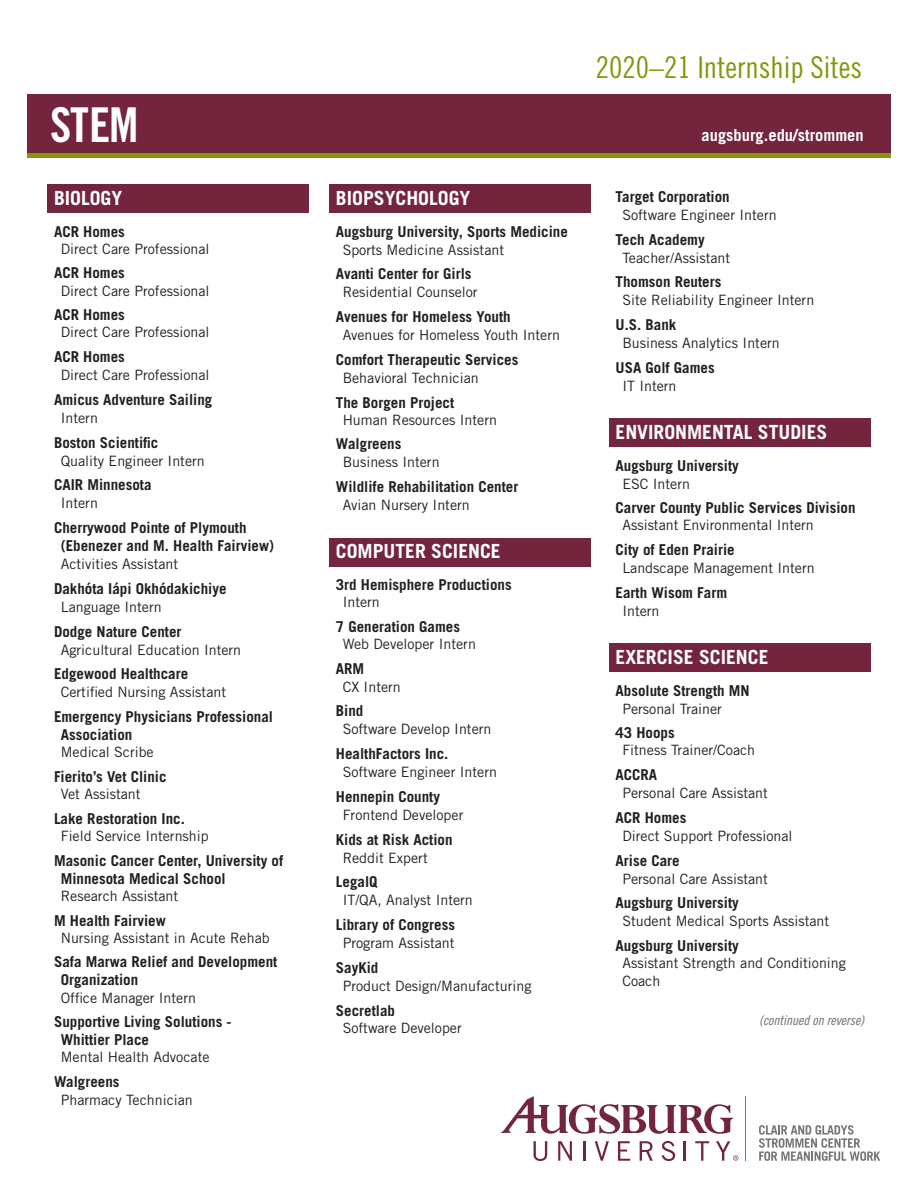
<style>
.page{position:relative;width:918px;height:1188px;background:#fff}
.page>*{position:absolute;margin:0;border:0;box-sizing:border-box;transform-origin:0 0}
.t1{font:48px "Trade Gothic LT Std Bd Cn 20";color:#fff}
.t2{font:30px "Trade Gothic LT Std Cn 18";color:#81980d}
.t3{font:700 19.5px "Trade Gothic LT Std";color:#fff}
.t4{font:700 16.5px "Trade Gothic LT Std";color:#fff}
.t5{font:700 15px/18px "Trade Gothic LT Std";color:#231f20}
.t6{font:14.25px/18px "Trade Gothic LT Std";color:#231f20}
.t7{font:13.5px "Trade Gothic LT Std Cn 18 Obl";color:#6c6d70}
</style>
<div class="page">
<div style="left:27px;top:94px;width:864px;height:59px;background:#74253d"></div>
<div style="left:47px;top:184px;width:262px;height:29px;background:#74253d"></div>
<div style="left:329px;top:184px;width:262px;height:29px;background:#74253d"></div>
<div style="left:329px;top:538px;width:262px;height:28px;background:#74253d"></div>
<div style="left:609px;top:418px;width:262px;height:29px;background:#74253d"></div>
<div style="left:609px;top:643px;width:262px;height:29px;background:#74253d"></div>
<hr style="left:27px;top:154px;width:864px;height:4px;background:#81980d">
<svg style="left:534px;top:1141px;width:13px;height:20px"></svg>
<svg style="left:558px;top:1141px;width:14px;height:20px"></svg>
<hr style="left:583px;top:1141px;width:2px;height:20px;background:#73253e">
<svg style="left:595px;top:1141px;width:14px;height:20px"></svg>
<svg style="left:618px;top:1141px;width:12px;height:20px"></svg>
<svg style="left:640px;top:1141px;width:13px;height:20px"></svg>
<svg style="left:662px;top:1141px;width:13px;height:20px"></svg>
<hr style="left:684px;top:1141px;width:2px;height:20px;background:#73253e">
<svg style="left:695px;top:1141px;width:14px;height:20px"></svg>
<svg style="left:501px;top:1096px;width:232px;height:38px"></svg>
<hr style="left:746px;top:1096px;width:1px;height:65px;background:#757679">
<svg style="left:759px;top:1125px;width:121px;height:36px"></svg>
<svg style="left:716px;top:1141px;width:22px;height:20px"></svg>
<p class="t1" style="left:50px;top:95px;width:90px">STEM</p>
<p class="t3" style="left:54px;top:186px;width:70px">BIOLOGY</p>
<p class="t5" style="left:54px;top:222px;width:72px">ACR Homes</p>
<p class="t6" style="left:61px;top:239px;width:150px">Direct Care Professional</p>
<p class="t5" style="left:54px;top:264px;width:72px">ACR Homes</p>
<p class="t6" style="left:61px;top:281px;width:150px">Direct Care Professional</p>
<p class="t5" style="left:54px;top:306px;width:72px">ACR Homes</p>
<p class="t6" style="left:61px;top:323px;width:150px">Direct Care Professional</p>
<p class="t5" style="left:54px;top:348px;width:72px">ACR Homes</p>
<p class="t6" style="left:61px;top:366px;width:150px">Direct Care Professional</p>
<p class="t5" style="left:54px;top:390px;width:160px">Amicus Adventure Sailing</p>
<p class="t6" style="left:61px;top:409px;width:39px">Intern</p>
<p class="t5" style="left:54px;top:433px;width:106px">Boston Scientific</p>
<p class="t6" style="left:61px;top:451px;width:146px">Quality Engineer Intern</p>
<p class="t5" style="left:54px;top:476px;width:99px">CAIR Minnesota</p>
<p class="t6" style="left:61px;top:494px;width:39px">Intern</p>
<p class="t5" style="left:61px;top:519px;width:215px;text-indent:-7px">Cherrywood Pointe of Plymouth (Ebenezer and M. Health Fairview)</p>
<p class="t6" style="left:61px;top:555px;width:119px">Activities Assistant</p>
<p class="t5" style="left:54px;top:579px;width:174px">Dakhóta Iápi Okhódakichiye</p>
<p class="t6" style="left:61px;top:598px;width:102px">Language Intern</p>
<p class="t5" style="left:54px;top:622px;width:129px">Dodge Nature Center</p>
<p class="t6" style="left:61px;top:640px;width:182px">Agricultural Education Intern</p>
<p class="t5" style="left:54px;top:665px;width:136px">Edgewood Healthcare</p>
<p class="t6" style="left:61px;top:683px;width:167px">Certified Nursing Assistant</p>
<p class="t5" style="left:61px;top:708px;width:214px;text-indent:-7px">Emergency Physicians Professional<br>Association</p>
<p class="t6" style="left:61px;top:743px;width:95px">Medical Scribe</p>
<p class="t5" style="left:54px;top:767px;width:114px">Fierito’s Vet Clinic</p>
<p class="t6" style="left:61px;top:785px;width:81px">Vet Assistant</p>
<p class="t5" style="left:54px;top:809px;width:132px">Lake Restoration Inc.</p>
<p class="t6" style="left:61px;top:827px;width:150px">Field Service Internship</p>
<p class="t5" style="left:61px;top:851px;width:224px;text-indent:-7px">Masonic Cancer Center, University of<br>Minnesota Medical School</p>
<p class="t6" style="left:61px;top:887px;width:119px">Research Assistant</p>
<p class="t5" style="left:54px;top:911px;width:113px">M Health Fairview</p>
<p class="t6" style="left:61px;top:928px;width:210px">Nursing Assistant in Acute Rehab</p>
<p class="t5" style="left:61px;top:953px;width:218px;text-indent:-7px">Safa Marwa Relief and Development<br>Organization</p>
<p class="t6" style="left:61px;top:988px;width:137px">Office Manager Intern</p>
<p class="t5" style="left:61px;top:1013px;width:172px;text-indent:-7px">Supportive Living Solutions -<br>Whittier Place</p>
<p class="t6" style="left:61px;top:1048px;width:150px">Mental Health Advocate</p>
<p class="t5" style="left:54px;top:1073px;width:67px">Walgreens</p>
<p class="t6" style="left:61px;top:1091px;width:134px">Pharmacy Technician</p>
<p class="t3" style="left:336px;top:186px;width:136px">BIOPSYCHOLOGY</p>
<p class="t5" style="left:336px;top:222px;width:233px">Augsburg University, Sports Medicine</p>
<p class="t6" style="left:343px;top:240px;width:163px">Sports Medicine Assistant</p>
<p class="t5" style="left:336px;top:265px;width:137px">Avanti Center for Girls</p>
<p class="t6" style="left:343px;top:283px;width:136px">Residential Counselor</p>
<p class="t5" style="left:336px;top:308px;width:176px">Avenues for Homeless Youth</p>
<p class="t6" style="left:343px;top:326px;width:219px">Avenues for Homeless Youth Intern</p>
<p class="t5" style="left:336px;top:350px;width:184px">Comfort Therapeutic Services</p>
<p class="t6" style="left:343px;top:369px;width:138px">Behavioral Technician</p>
<p class="t5" style="left:336px;top:393px;width:120px">The Borgen Project</p>
<p class="t6" style="left:343px;top:410px;width:156px">Human Resources Intern</p>
<p class="t5" style="left:336px;top:435px;width:67px">Walgreens</p>
<p class="t6" style="left:343px;top:453px;width:98px">Business Intern</p>
<p class="t5" style="left:336px;top:478px;width:184px">Wildlife Rehabilitation Center</p>
<p class="t6" style="left:343px;top:496px;width:129px">Avian Nursery Intern</p>
<p class="t3" style="left:336px;top:539px;width:166px">COMPUTER SCIENCE</p>
<p class="t5" style="left:336px;top:575px;width:177px">3rd Hemisphere Productions</p>
<p class="t6" style="left:343px;top:593px;width:39px">Intern</p>
<p class="t5" style="left:336px;top:617px;width:126px">7 Generation Games</p>
<p class="t6" style="left:343px;top:635px;width:135px">Web Developer Intern</p>
<p class="t5" style="left:336px;top:659px;width:30px">ARM</p>
<p class="t6" style="left:343px;top:677px;width:60px">CX Intern</p>
<p class="t5" style="left:336px;top:702px;width:29px">Bind</p>
<p class="t6" style="left:343px;top:720px;width:150px">Software Develop Intern</p>
<p class="t5" style="left:336px;top:744px;width:114px">HealthFactors Inc.</p>
<p class="t6" style="left:343px;top:763px;width:156px">Software Engineer Intern</p>
<p class="t5" style="left:336px;top:787px;width:106px">Hennepin County</p>
<p class="t6" style="left:343px;top:806px;width:122px">Frontend Developer</p>
<p class="t5" style="left:336px;top:830px;width:118px">Kids at Risk Action</p>
<p class="t6" style="left:343px;top:848px;width:87px">Reddit Expert</p>
<p class="t5" style="left:336px;top:873px;width:43px">LegalQ</p>
<p class="t6" style="left:343px;top:891px;width:132px">IT/QA, Analyst Intern</p>
<p class="t5" style="left:336px;top:915px;width:121px">Library of Congress</p>
<p class="t6" style="left:343px;top:934px;width:113px">Program Assistant</p>
<p class="t5" style="left:336px;top:958px;width:44px">SayKid</p>
<p class="t6" style="left:343px;top:977px;width:190px">Product Design/Manufacturing</p>
<p class="t5" style="left:336px;top:1001px;width:61px">Secretlab</p>
<p class="t6" style="left:343px;top:1018px;width:121px">Software Developer</p>
<p class="t2" style="left:596px;top:49px;width:268px">2020–21 Internship Sites</p>
<p class="t4" style="left:702px;top:125px;width:164px">augsburg.edu/strommen</p>
<p class="t5" style="left:616px;top:187px;width:116px">Target Corporation</p>
<p class="t6" style="left:622px;top:206px;width:156px">Software Engineer Intern</p>
<p class="t5" style="left:616px;top:230px;width:91px">Tech Academy</p>
<p class="t6" style="left:622px;top:248px;width:109px">Teacher/Assistant</p>
<p class="t5" style="left:616px;top:273px;width:107px">Thomson Reuters</p>
<p class="t6" style="left:622px;top:291px;width:193px">Site Reliability Engineer Intern</p>
<p class="t5" style="left:616px;top:316px;width:62px">U.S. Bank</p>
<p class="t6" style="left:622px;top:334px;width:159px">Business Analytics Intern</p>
<p class="t5" style="left:616px;top:358px;width:101px">USA Golf Games</p>
<p class="t6" style="left:622px;top:377px;width:56px">IT Intern</p>
<p class="t3" style="left:616px;top:420px;width:213px">ENVIRONMENTAL STUDIES</p>
<p class="t5" style="left:616px;top:456px;width:125px">Augsburg University</p>
<p class="t6" style="left:622px;top:474px;width:69px">ESC Intern</p>
<p class="t5" style="left:616px;top:499px;width:242px">Carver County Public Services Division</p>
<p class="t6" style="left:622px;top:516px;width:193px">Assistant Environmental Intern</p>
<p class="t5" style="left:616px;top:541px;width:121px">City of Eden Prairie</p>
<p class="t6" style="left:622px;top:559px;width:194px">Landscape Management Intern</p>
<p class="t5" style="left:616px;top:583px;width:113px">Earth Wisom Farm</p>
<p class="t6" style="left:622px;top:602px;width:39px">Intern</p>
<p class="t3" style="left:616px;top:645px;width:154px">EXERCISE SCIENCE</p>
<p class="t5" style="left:616px;top:681px;width:136px">Absolute Strength MN</p>
<p class="t6" style="left:622px;top:699px;width:101px">Personal Trainer</p>
<p class="t5" style="left:616px;top:724px;width:61px">43 Hoops</p>
<p class="t6" style="left:622px;top:741px;width:134px">Fitness Trainer/Coach</p>
<p class="t5" style="left:616px;top:766px;width:43px">ACCRA</p>
<p class="t6" style="left:622px;top:784px;width:147px">Personal Care Assistant</p>
<p class="t5" style="left:616px;top:808px;width:72px">ACR Homes</p>
<p class="t6" style="left:622px;top:827px;width:172px">Direct Support Professional</p>
<p class="t5" style="left:616px;top:851px;width:66px">Arise Care</p>
<p class="t6" style="left:622px;top:869px;width:147px">Personal Care Assistant</p>
<p class="t5" style="left:616px;top:894px;width:125px">Augsburg University</p>
<p class="t6" style="left:622px;top:912px;width:208px">Student Medical Sports Assistant</p>
<p class="t5" style="left:616px;top:937px;width:125px">Augsburg University</p>
<p class="t6" style="left:622px;top:954px;width:225px">Assistant Strength and Conditioning<br>Coach</p>
<p class="t7" style="left:759px;top:1012px;width:106px">(continued on reverse)</p>
</div>
